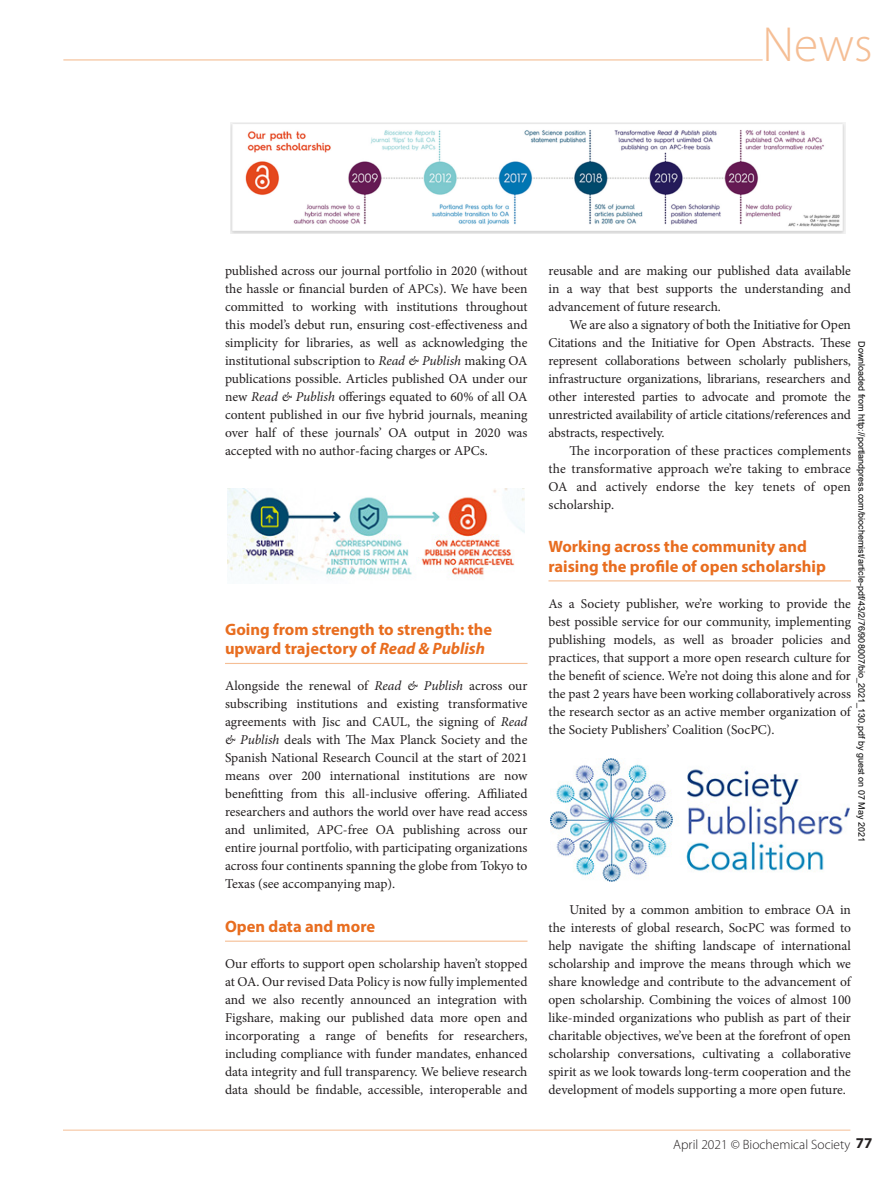
<style>
.page{position:relative;width:893px;height:1183px;background:#fff}
.page>*{position:absolute;margin:0;border:0;box-sizing:border-box;transform-origin:0 0}
.t1{font:300 49.5px "Myriad Pro";color:#f5be95}
.t2{font:700 16.5px/19.5px "Myriad Pro";color:#e86d1f}
.t3{font:13.5px/18px "Minion Pro";letter-spacing:-.005em;color:#231f20;text-align:justify}
.t4{font:300 13.5px "Myriad Pro";color:#231f20}
.t5{font:9px "Arial";color:#000}
.s1{font-style:italic}
.s2{font-weight:700;font-size:15px}
</style>
<div class="page">
<hr style="left:63px;top:1129px;width:787px;height:1px;background:#f5be95">
<hr style="left:63px;top:59px;width:700px;height:1px;background:#f5be95">
<img style="left:231px;top:123px;width:614px;height:111px">
<hr style="left:225px;top:662px;width:302px;height:1px;background:#f5be95">
<hr style="left:225px;top:940px;width:302px;height:1px;background:#f5be95">
<hr style="left:548px;top:580px;width:303px;height:1px;background:#f5be95">
<img style="left:227px;top:488px;width:298px;height:92px">
<img style="left:550px;top:758px;width:299px;height:123px">
<h1 class="t1" style="left:763px;top:14px;width:111px">News</h1>
<p class="t3" style="left:225px;top:261px;width:304px">published across our journal portfolio in 2020 (without the hassle or financial burden of APCs). We have been committed to working with institutions throughout this model’s debut run, ensuring cost-effectiveness and simplicity for libraries, as well as acknowledging the institutional subscription to <span class="s1">Read &amp; Publish</span> making OA publications possible. Articles published OA under our new <span class="s1">Read &amp; Publish</span> offerings equated to 60% of all OA content published in our five hybrid journals, meaning over half of these journals’ OA output in 2020 was accepted with no author-facing charges or APCs.</p>
<p class="t2" style="left:225px;top:618px;width:269px">Going from strength to strength: the upward trajectory of <span class="s1">Read &amp; Publish</span></p>
<p class="t3" style="left:225px;top:677px;width:304px">Alongside the renewal of <span class="s1">Read &amp; Publish</span> across our subscribing institutions and existing transformative agreements with Jisc and CAUL, the signing of <span class="s1">Read &amp; Publish</span> deals with The Max Planck Society and the Spanish National Research Council at the start of 2021 means over 200 international institutions are now benefitting from this all-inclusive offering. Affiliated researchers and authors the world over have read access and unlimited, APC-free OA publishing across our entire journal portfolio, with participating organizations across four continents spanning the globe from Tokyo to Texas (see accompanying map).</p>
<p class="t2" style="left:225px;top:915px;width:152px">Open data and more</p>
<p class="t3" style="left:225px;top:954px;width:304px">Our efforts to support open scholarship haven’t stopped at OA. Our revised Data Policy is now fully implemented and we also recently announced an integration with Figshare, making our published data more open and incorporating a range of benefits for researchers, including compliance with funder mandates, enhanced data integrity and full transparency. We believe research data should be findable, accessible, interoperable and</p>
<p class="t3" style="left:548px;top:261px;width:304px">reusable and are making our published data available in a way that best supports the understanding and advancement of future research.</p>
<p class="t3" style="left:548px;top:315px;width:304px;text-indent:21px">We are also a signatory of both the Initiative for Open Citations and the Initiative for Open Abstracts. These represent collaborations between scholarly publishers, infrastructure organizations, librarians, researchers and other interested parties to advocate and promote the unrestricted availability of article citations/references and abstracts, respectively.</p>
<p class="t3" style="left:548px;top:441px;width:304px;text-indent:21px">The incorporation of these practices complements the transformative approach we’re taking to embrace OA and actively endorse the key tenets of open scholarship.</p>
<p class="t2" style="left:548px;top:536px;width:279px">Working across the community and raising the profile of open scholarship</p>
<p class="t3" style="left:548px;top:594px;width:304px">As a Society publisher, we’re working to provide the best possible service for our community, implementing publishing models, as well as broader policies and practices, that support a more open research culture for the benefit of science. We’re not doing this alone and for the past 2 years have been working collaboratively across the research sector as an active member organization of the Society Publishers’ Coalition (SocPC).</p>
<p class="t5" style="left:865px;top:341px;width:502px;rotate:90deg">Downloaded from http://portlandpress.com/biochemist/article-pdf/43/2/76/908007/bio_2021_130.pdf by guest on 07 May 2021</p>
<p class="t3" style="left:548px;top:900px;width:304px;text-indent:21px">United by a common ambition to embrace OA in the interests of global research, SocPC was formed to help navigate the shifting landscape of international scholarship and improve the means through which we share knowledge and contribute to the advancement of open scholarship. Combining the voices of almost 100 like-minded organizations who publish as part of their charitable objectives, we’ve been at the forefront of open scholarship conversations, cultivating a collaborative spirit as we look towards long-term cooperation and the development of models supporting a more open future.</p>
<p class="t4" style="left:673px;top:1135px;width:201px">April 2021 © Biochemical Society <span class="s2">77</span></p>
</div>
